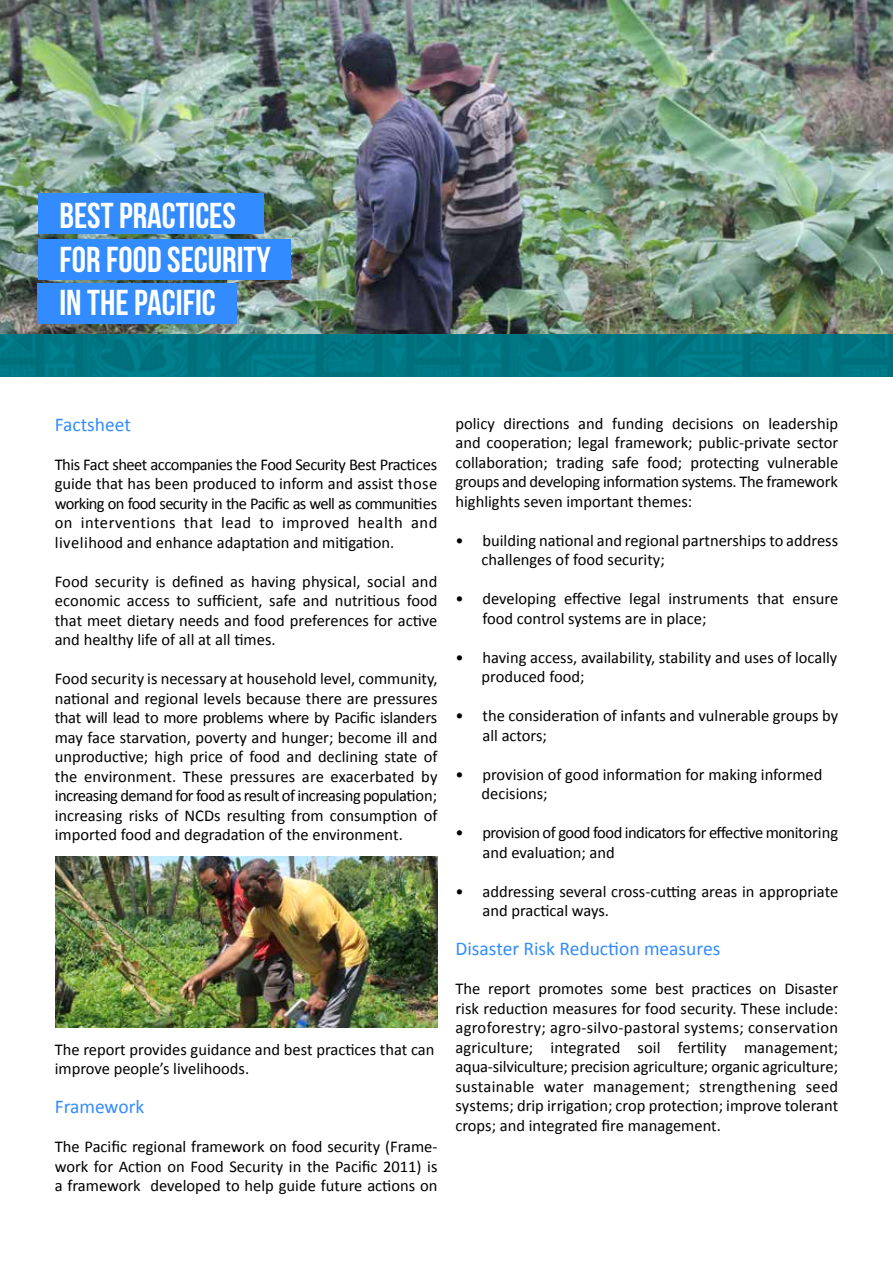
<style>
.page{position:relative;width:893px;height:1263px;background:#fff}
.page>*{position:absolute;margin:0;border:0;box-sizing:border-box;transform-origin:0 0}
.t1{font:36px/43.2px "Bebas Neue";color:#fff}
.t2{font:19.5px "Calibri";color:#328bff}
.t3{font:16.5px/19.5px "Calibri";color:#000}
.t4{font:16.5px/19.5px "Calibri";letter-spacing:-.03em;color:#000}
</style>
<div class="page">
<img style="left:0;top:333px;width:893px;height:44px">
<img style="left:56px;top:856px;width:381px;height:172px">
<img style="left:0;top:0;width:893px;height:333px">
<div style="left:38px;top:193px;width:225px;height:41px;background:#328bff"></div>
<div style="left:38px;top:239px;width:253px;height:41px;background:#328bff"></div>
<div style="left:38px;top:283px;width:199px;height:41px;background:#328bff"></div>
<h1 class="t1" style="left:59px;top:194px;width:213px">BEST PRACTICES<br>FOR FOOD SECURITY<br>IN THE PACIFIC</h1>
<p class="t2" style="left:55px;top:412px;width:78px">Factsheet</p>
<p class="t3" style="left:55px;top:455px;width:384px;text-align:justify">This Fact sheet accompanies the Food Security Best Practices guide that has been produced to inform and assist those working on food security in the Pacific as well as communities on interventions that lead to improved health and livelihood and enhance adaptation and mitigation.</p>
<p class="t3" style="left:55px;top:572px;width:384px;text-align:justify">Food security is defined as having physical, social and economic access to sufficient, safe and nutritious food that meet dietary needs and food preferences for active and healthy life of all at all times.</p>
<p class="t3" style="left:55px;top:669px;width:384px;text-align:justify">Food security is necessary at household level, community, national and regional levels because there are pressures that will lead to more problems where by Pacific islanders may face starvation, poverty and hunger; become ill and unproductive; high price of food and declining state of the environment. These pressures are exacerbated by increasing demand for food as result of increasing population; increasing risks of NCDs resulting from consumption of imported food and degradation of the environment.</p>
<p class="t3" style="left:55px;top:1040px;width:381px">The report provides guidance and best practices that can improve people’s livelihoods.</p>
<p class="t2" style="left:55px;top:1094px;width:91px">Framework</p>
<p class="t3" style="left:55px;top:1137px;width:384px;text-align:justify">The Pacific regional framework on food security (Frame&shy;work for Action on Food Security in the Pacific 2011) is a framework developed to help guide future actions on</p>
<p class="t3" style="left:455px;top:413px;width:384px;text-align:justify">policy directions and funding decisions on leadership and cooperation; legal framework; public-private sector collaboration; trading safe food; protecting vulnerable groups and developing information systems. The framework highlights seven important themes:</p>
<p class="t3" style="left:482px;top:530px;width:358px;text-indent:-26px">• building national and regional partnerships to address challenges of food security;</p>
<p class="t3" style="left:482px;top:589px;width:357px;text-indent:-27px">• developing effective legal instruments that ensure food control systems are in place;</p>
<p class="t3" style="left:482px;top:647px;width:357px;text-indent:-26px">• having access, availability, stability and uses of locally produced food;</p>
<p class="t3" style="left:482px;top:706px;width:357px;text-indent:-27px">• the consideration of infants and vulnerable groups by all actors;</p>
<p class="t3" style="left:482px;top:764px;width:342px;text-indent:-26px">• provision of good information for making informed decisions;</p>
<p class="t4" style="left:482px;top:823px;width:357px;text-indent:-27px">• provision of good food indicators for effective monitoring and evaluation; and</p>
<p class="t3" style="left:482px;top:881px;width:357px;text-indent:-27px">• addressing several cross-cutting areas in appropriate and practical ways.</p>
<p class="t2" style="left:455px;top:936px;width:266px">Disaster Risk Reduction measures</p>
<p class="t3" style="left:455px;top:979px;width:384px;text-align:justify">The report promotes some best practices on Disaster risk reduction measures for food security. These include: agroforestry; agro-silvo-pastoral systems; conservation agriculture; integrated soil fertility management; aqua-silviculture; precision agriculture; organic agriculture; sustainable water management; strengthening seed systems; drip irrigation; crop protection; improve tolerant crops; and integrated fire management.</p>
</div>
